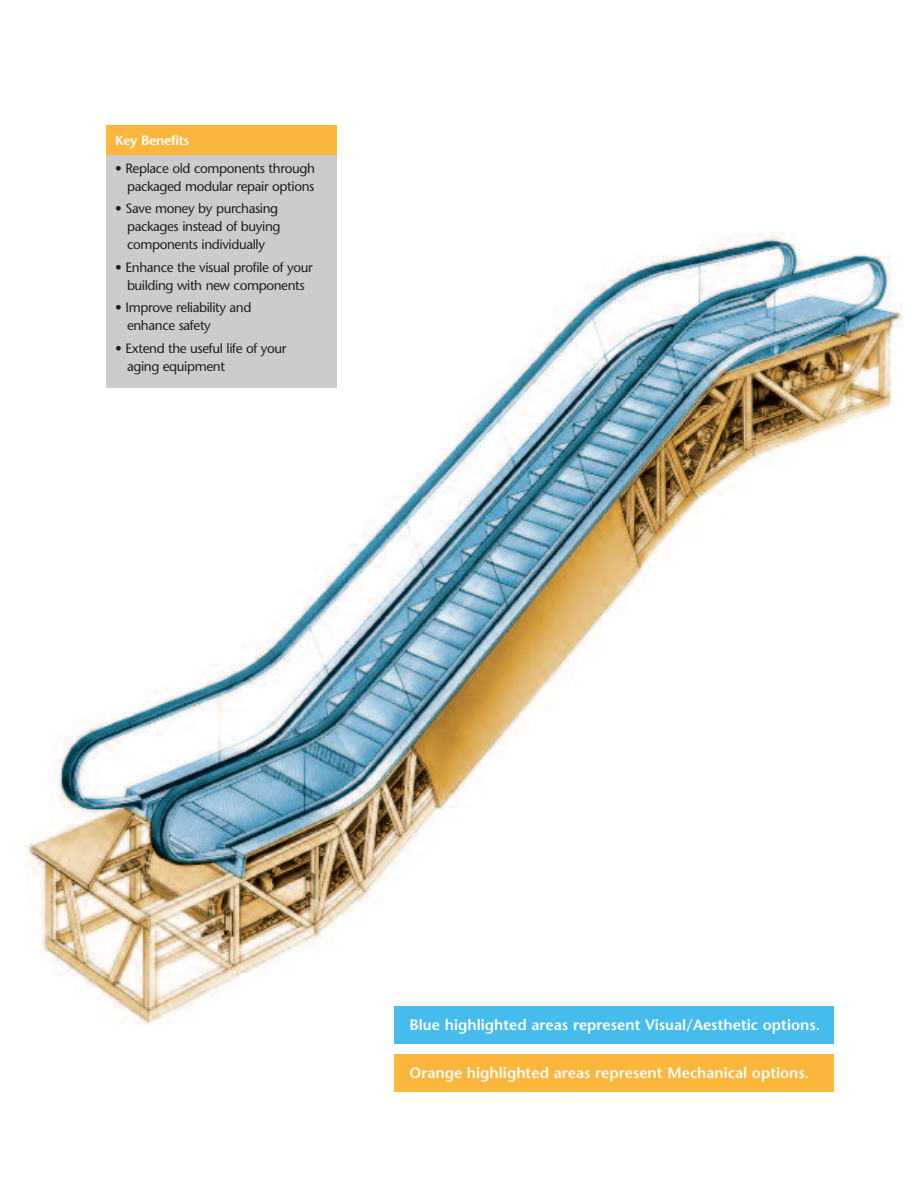
<style>
.page{position:relative;width:918px;height:1188px;background:#fff}
.page>*{position:absolute;margin:0;border:0;box-sizing:border-box;transform-origin:0 0}
.t1{font:600 15px "Stone Sans";color:#fff}
.t2{font:13.5px/18px "Stone Sans";letter-spacing:-.03em;color:#231f20}
.t3{font:600 13.5px "Stone Sans";letter-spacing:-.03em;color:#fff}
</style>
<div class="page">
<img style="left:26px;top:125px;width:877px;height:967px">
<p class="t3" style="left:115px;top:135px;width:76px">Key Benefits</p>
<p class="t2" style="left:115px;top:161px;width:201px;text-align:right">• Replace old components through packaged modular repair options</p>
<p class="t2" style="left:127px;top:201px;width:155px;text-indent:-12px">• Save money by purchasing packages instead of buying components individually</p>
<p class="t2" style="left:115px;top:260px;width:199px;text-align:center">• Enhance the visual profile of your building with new components</p>
<p class="t2" style="left:127px;top:300px;width:126px;text-indent:-12px">• Improve reliability and enhance safety</p>
<p class="t2" style="left:127px;top:341px;width:161px;text-indent:-12px">• Extend the useful life of your aging equipment</p>
<p class="t1" style="left:410px;top:1019px;width:412px">Blue highlighted areas represent Visual/Aesthetic options.</p>
<p class="t1" style="left:410px;top:1067px;width:401px">Orange highlighted areas represent Mechanical options.</p>
</div>
